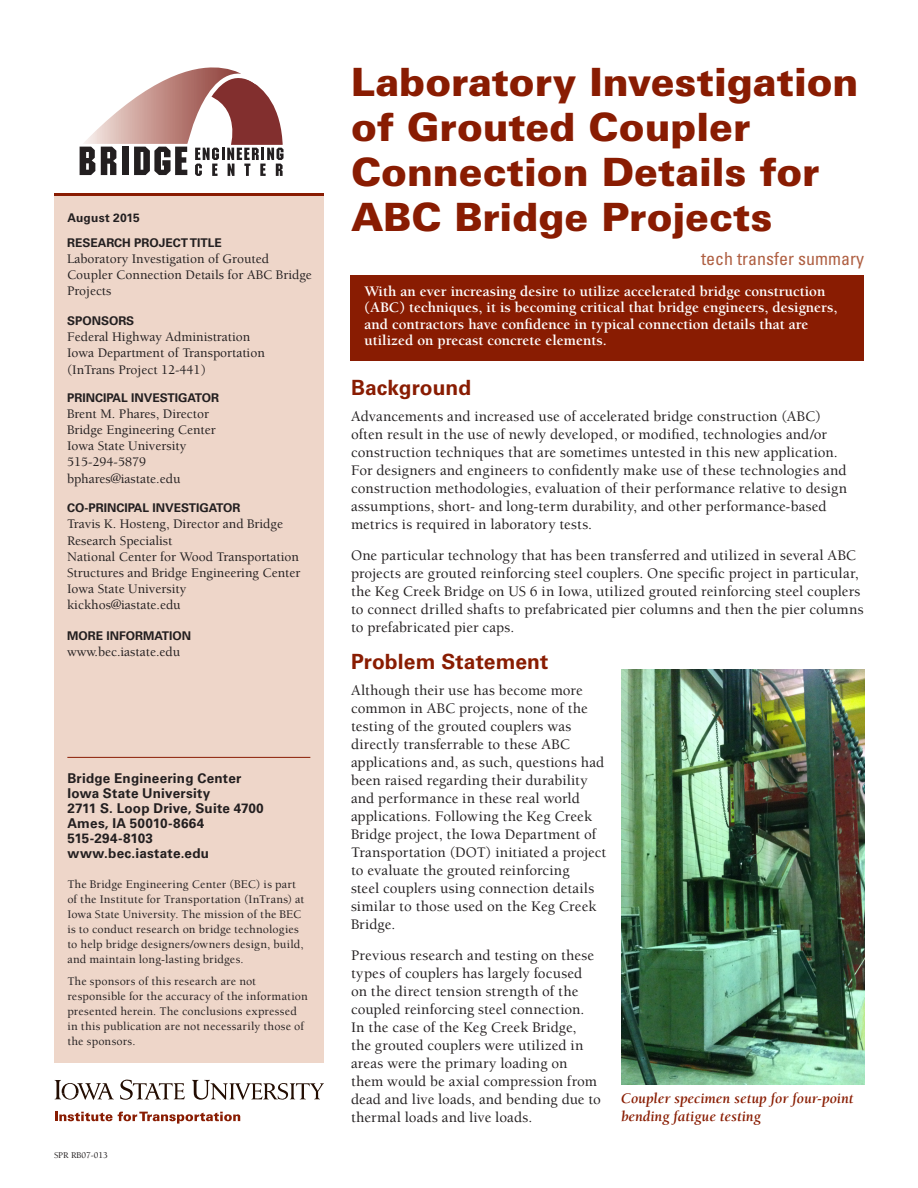
<style>
.page{position:relative;width:918px;height:1188px;background:#fff}
.page>*{position:absolute;margin:0;border:0;box-sizing:border-box;transform-origin:0 0}
.Headline_1{font:900 39px/45px "Univers";letter-spacing:-.005em;color:#891c02}
.head_1{font:700 21px "Univers";letter-spacing:.005em;color:#891c02}
.Headline2{font:condensed 18px "Univers";color:#af5f42}
.Body_text{font:500 15px/18px "Berkeley";letter-spacing:.005em;color:#231f20}
.pullout_sentence{font:700 15px/16.5px "Berkeley";color:#fff}
.t1{font:italic 700 15px/18px "Berkeley";color:#891c02}
.info{font:500 13.5px/16.2px "Berkeley";color:#231f20}
.address{font:700 13.5px "Univers";letter-spacing:.015em;color:#231f20}
.address-2{font:700 13.5px "Univers";letter-spacing:-.01em;color:#231f20}
.tech_trans__summary{font:500 12px/15px "Berkeley";letter-spacing:.015em;color:#231f20}
.label{font:700 12px "Univers";color:#231f20}
.date{font:700 12px "Univers";letter-spacing:.015em;color:#231f20}
.tech_trans__summary-2{font:500 9px "Berkeley";color:#231f20}
</style>
<div class="page">
<div style="left:54px;top:195px;width:270px;height:868px;background:#eed6c9"></div>
<hr style="left:67px;top:757px;width:243px;height:1px;background:#891c02">
<svg style="left:79px;top:67px;width:205px;height:109px"></svg>
<svg style="left:55px;top:1080px;width:59px;height:20px"></svg>
<svg style="left:120px;top:1080px;width:65px;height:20px"></svg>
<svg style="left:192px;top:1080px;width:132px;height:20px"></svg>
<svg style="left:55px;top:1112px;width:185px;height:12px"></svg>
<div style="left:350px;top:275px;width:514px;height:85px;background:#891c02"></div>
<hr style="left:54px;top:193px;width:270px;height:3px;background:#891c02">
<img style="left:621px;top:670px;width:244px;height:414px">
<p class="date" style="left:67px;top:211px;width:74px">August 2015</p>
<p class="label" style="left:67px;top:236px;width:156px">RESEARCH PROJECT TITLE</p>
<p class="info" style="left:67px;top:251px;width:246px">Laboratory Investigation of Grouted<br>Coupler Connection Details for ABC Bridge<br>Projects</p>
<p class="label" style="left:67px;top:314px;width:69px">SPONSORS</p>
<p class="info" style="left:67px;top:329px;width:185px">Federal Highway Administration</p>
<p class="info" style="left:67px;top:345px;width:199px">Iowa Department of Transportation</p>
<p class="info" style="left:67px;top:362px;width:140px">(InTrans Project 12-441)</p>
<p class="label" style="left:67px;top:390px;width:154px">PRINCIPAL INVESTIGATOR</p>
<p class="info" style="left:67px;top:406px;width:150px">Brent M. Phares, Director<br>Bridge Engineering Center</p>
<p class="info" style="left:67px;top:438px;width:121px">Iowa State University</p>
<p class="info" style="left:67px;top:454px;width:81px">515-294-5879</p>
<p class="info" style="left:67px;top:471px;width:115px">bphares@iastate.edu</p>
<p class="label" style="left:67px;top:501px;width:175px">CO-PRINCIPAL INVESTIGATOR</p>
<p class="info" style="left:67px;top:516px;width:217px">Travis K. Hosteng, Director and Bridge<br>Research Specialist</p>
<p class="info" style="left:67px;top:549px;width:235px">National Center for Wood Transportation<br>Structures and Bridge Engineering Center</p>
<p class="info" style="left:67px;top:581px;width:121px">Iowa State University</p>
<p class="info" style="left:67px;top:597px;width:115px">kickhos@iastate.edu</p>
<p class="label" style="left:67px;top:629px;width:126px">MORE INFORMATION</p>
<p class="info" style="left:67px;top:644px;width:115px">www.bec.iastate.edu</p>
<p class="address" style="left:67px;top:770px;width:176px">Bridge Engineering Center</p>
<p class="address" style="left:67px;top:785px;width:145px">Iowa State University</p>
<p class="address" style="left:67px;top:800px;width:198px">2711 S. Loop Drive, Suite 4700</p>
<p class="address" style="left:67px;top:815px;width:138px">Ames, IA 50010-8664</p>
<p class="address-2" style="left:67px;top:830px;width:87px">515-294-8103</p>
<p class="address" style="left:67px;top:845px;width:143px">www.bec.iastate.edu</p>
<p class="tech_trans__summary" style="left:67px;top:877px;width:239px">The Bridge Engineering Center (BEC) is part of the Institute for Transportation (InTrans) at Iowa State University. The mission of the BEC is to conduct research on bridge technologies to help bridge designers/owners design, build, and maintain long-lasting bridges.</p>
<p class="tech_trans__summary" style="left:67px;top:974px;width:242px">The sponsors of this research are not responsible for the accuracy of the information presented herein. The conclusions expressed in this publication are not necessarily those of the sponsors.</p>
<p class="tech_trans__summary-2" style="left:54px;top:1150px;width:55px">SPR RB07-013</p>
<p class="Headline_1" style="left:351px;top:60px;width:509px">Laboratory Investigation of Grouted Coupler<br>Connection Details for<br>ABC Bridge Projects</p>
<p class="Headline2" style="left:701px;top:247px;width:164px">tech transfer summary</p>
<p class="pullout_sentence" style="left:364px;top:283px;width:474px">With an ever increasing desire to utilize accelerated bridge construction (ABC) techniques, it is becoming critical that bridge engineers, designers, and contractors have confidence in typical connection details that are utilized on precast concrete elements.</p>
<p class="head_1" style="left:351px;top:375px;width:122px">Background</p>
<p class="Body_text" style="left:351px;top:407px;width:498px">Advancements and increased use of accelerated bridge construction (ABC) often result in the use of newly developed, or modified, technologies and/or construction techniques that are sometimes untested in this new application.<br>For designers and engineers to confidently make use of these technologies and construction methodologies, evaluation of their performance relative to design assumptions, short- and long-term durability, and other performance-based metrics is required in laboratory tests.</p>
<p class="Body_text" style="left:351px;top:547px;width:514px">One particular technology that has been transferred and utilized in several ABC projects are grouted reinforcing steel couplers. One specific project in particular, the Keg Creek Bridge on US 6 in Iowa, utilized grouted reinforcing steel couplers to connect drilled shafts to prefabricated pier columns and then the pier columns to prefabricated pier caps.</p>
<p class="head_1" style="left:351px;top:649px;width:199px">Problem Statement</p>
<p class="Body_text" style="left:351px;top:682px;width:257px">Although their use has become more common in ABC projects, none of the testing of the grouted couplers was directly transferrable to these ABC applications and, as such, questions had been raised regarding their durability and performance in these real world applications. Following the Keg Creek Bridge project, the Iowa Department of Transportation (DOT) initiated a project to evaluate the grouted reinforcing<br>steel couplers using connection details similar to those used on the Keg Creek Bridge.</p>
<p class="Body_text" style="left:351px;top:947px;width:252px">Previous research and testing on these types of couplers has largely focused on the direct tension strength of the coupled reinforcing steel connection.<br>In the case of the Keg Creek Bridge,<br>the grouted couplers were utilized in areas were the primary loading on them would be axial compression from dead and live loads, and bending due to thermal loads and live loads.</p>
<p class="t1" style="left:621px;top:1090px;width:234px">Coupler specimen setup for four-point bending fatigue testing</p>
</div>
